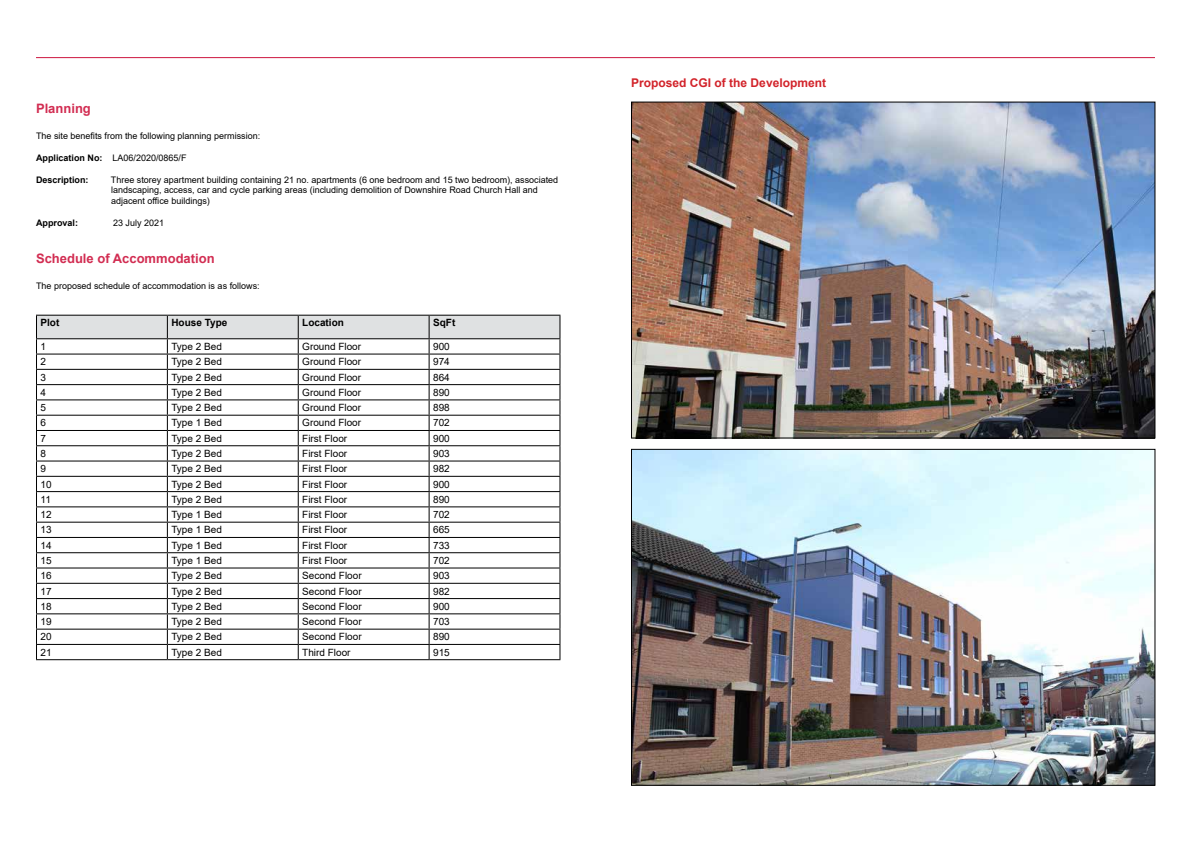
<style>
.page{position:relative;width:1191px;height:842px;background:#fff}
.page>*{position:absolute;margin:0;border:0;box-sizing:border-box;transform-origin:0 0}
.t1{font:700 13px "Arial";color:#d22d52}
.t2{font:700 12px "Arial";color:#d2232a}
.t3{font:10px "Arial";color:#000}
.t4{font:700 10px "Arial";color:#000}
.t5{font:9px/10.8px "Arial";color:#000}
.t6{font:700 9px "Arial";color:#000}
.s1{font-weight:700}
</style>
<div class="page">
<hr style="left:36px;top:57px;width:1119px;height:1px;background:#cd163f">
<img style="left:633px;top:104px;width:520px;height:332px">
<img style="left:633px;top:451px;width:520px;height:332px">
<svg style="left:36px;top:315px;width:524px;height:344px"></svg>
<hr style="left:36px;top:659px;width:131px;height:1px;background:#000">
<hr style="left:167px;top:659px;width:131px;height:1px;background:#000">
<hr style="left:298px;top:659px;width:131px;height:1px;background:#000">
<hr style="left:429px;top:659px;width:131px;height:1px;background:#000">
<h1 class="t1" style="left:36px;top:99px;width:56px">Planning</h1>
<p class="t5" style="left:36px;top:131px;width:226px">The site benefits from the following planning permission:</p>
<p class="t5" style="left:36px;top:152px;width:152px"><span class="s1">Application No:</span> LA06/2020/0865/F</p>
<p class="t6" style="left:36px;top:173px;width:54px">Description:</p>
<p class="t5" style="left:111px;top:174px;width:449px">Three storey apartment building containing 21 no. apartments (6 one bedroom and 15 two bedroom), associated landscaping, access, car and cycle parking areas (including demolition of Downshire Road Church Hall and adjacent office buildings)</p>
<p class="t6" style="left:36px;top:216px;width:44px">Approval:</p>
<p class="t5" style="left:113px;top:217px;width:53px">23 July 2021</p>
<h1 class="t1" style="left:36px;top:249px;width:180px">Schedule of Accommodation</h1>
<p class="t5" style="left:36px;top:281px;width:225px">The proposed schedule of accommodation is as follows:</p>
<p class="t4" style="left:40px;top:316px;width:20px">Plot</p>
<p class="t4" style="left:171px;top:316px;width:57px">House Type</p>
<p class="t4" style="left:302px;top:316px;width:43px">Location</p>
<p class="t4" style="left:433px;top:316px;width:24px">SqFt</p>
<p class="t3" style="left:40px;top:340px;width:7px">1</p>
<p class="t3" style="left:171px;top:340px;width:52px">Type 2 Bed</p>
<p class="t3" style="left:302px;top:340px;width:60px">Ground Floor</p>
<p class="t3" style="left:433px;top:340px;width:18px">900</p>
<p class="t3" style="left:40px;top:355px;width:7px">2</p>
<p class="t3" style="left:171px;top:355px;width:52px">Type 2 Bed</p>
<p class="t3" style="left:302px;top:355px;width:60px">Ground Floor</p>
<p class="t3" style="left:433px;top:355px;width:18px">974</p>
<p class="t3" style="left:40px;top:370px;width:7px">3</p>
<p class="t3" style="left:171px;top:370px;width:52px">Type 2 Bed</p>
<p class="t3" style="left:302px;top:370px;width:60px">Ground Floor</p>
<p class="t3" style="left:433px;top:370px;width:18px">864</p>
<p class="t3" style="left:40px;top:385px;width:7px">4</p>
<p class="t3" style="left:171px;top:385px;width:52px">Type 2 Bed</p>
<p class="t3" style="left:302px;top:385px;width:60px">Ground Floor</p>
<p class="t3" style="left:433px;top:385px;width:18px">890</p>
<p class="t3" style="left:40px;top:401px;width:7px">5</p>
<p class="t3" style="left:171px;top:401px;width:52px">Type 2 Bed</p>
<p class="t3" style="left:302px;top:401px;width:60px">Ground Floor</p>
<p class="t3" style="left:433px;top:401px;width:18px">898</p>
<p class="t3" style="left:40px;top:416px;width:7px">6</p>
<p class="t3" style="left:171px;top:416px;width:52px">Type 1 Bed</p>
<p class="t3" style="left:302px;top:416px;width:60px">Ground Floor</p>
<p class="t3" style="left:433px;top:416px;width:18px">702</p>
<p class="t3" style="left:40px;top:431px;width:7px">7</p>
<p class="t3" style="left:171px;top:431px;width:52px">Type 2 Bed</p>
<p class="t3" style="left:302px;top:431px;width:47px">First Floor</p>
<p class="t3" style="left:433px;top:431px;width:18px">900</p>
<p class="t3" style="left:40px;top:447px;width:7px">8</p>
<p class="t3" style="left:171px;top:447px;width:52px">Type 2 Bed</p>
<p class="t3" style="left:302px;top:447px;width:47px">First Floor</p>
<p class="t3" style="left:433px;top:447px;width:18px">903</p>
<p class="t3" style="left:40px;top:462px;width:7px">9</p>
<p class="t3" style="left:171px;top:462px;width:52px">Type 2 Bed</p>
<p class="t3" style="left:302px;top:462px;width:47px">First Floor</p>
<p class="t3" style="left:433px;top:462px;width:18px">982</p>
<p class="t3" style="left:40px;top:477px;width:13px">10</p>
<p class="t3" style="left:171px;top:477px;width:52px">Type 2 Bed</p>
<p class="t3" style="left:302px;top:477px;width:47px">First Floor</p>
<p class="t3" style="left:433px;top:477px;width:18px">900</p>
<p class="t3" style="left:40px;top:492px;width:12px">11</p>
<p class="t3" style="left:171px;top:492px;width:52px">Type 2 Bed</p>
<p class="t3" style="left:302px;top:492px;width:47px">First Floor</p>
<p class="t3" style="left:433px;top:492px;width:18px">890</p>
<p class="t3" style="left:40px;top:508px;width:13px">12</p>
<p class="t3" style="left:171px;top:508px;width:52px">Type 1 Bed</p>
<p class="t3" style="left:302px;top:508px;width:47px">First Floor</p>
<p class="t3" style="left:433px;top:508px;width:18px">702</p>
<p class="t3" style="left:40px;top:523px;width:13px">13</p>
<p class="t3" style="left:171px;top:523px;width:52px">Type 1 Bed</p>
<p class="t3" style="left:302px;top:523px;width:47px">First Floor</p>
<p class="t3" style="left:433px;top:523px;width:18px">665</p>
<p class="t3" style="left:40px;top:538px;width:13px">14</p>
<p class="t3" style="left:171px;top:538px;width:52px">Type 1 Bed</p>
<p class="t3" style="left:302px;top:538px;width:47px">First Floor</p>
<p class="t3" style="left:433px;top:538px;width:18px">733</p>
<p class="t3" style="left:40px;top:554px;width:13px">15</p>
<p class="t3" style="left:171px;top:554px;width:52px">Type 1 Bed</p>
<p class="t3" style="left:302px;top:554px;width:47px">First Floor</p>
<p class="t3" style="left:433px;top:554px;width:18px">702</p>
<p class="t3" style="left:40px;top:569px;width:13px">16</p>
<p class="t3" style="left:171px;top:569px;width:52px">Type 2 Bed</p>
<p class="t3" style="left:302px;top:569px;width:61px">Second Floor</p>
<p class="t3" style="left:433px;top:569px;width:18px">903</p>
<p class="t3" style="left:40px;top:584px;width:13px">17</p>
<p class="t3" style="left:171px;top:584px;width:52px">Type 2 Bed</p>
<p class="t3" style="left:302px;top:584px;width:61px">Second Floor</p>
<p class="t3" style="left:433px;top:584px;width:18px">982</p>
<p class="t3" style="left:40px;top:599px;width:13px">18</p>
<p class="t3" style="left:171px;top:599px;width:52px">Type 2 Bed</p>
<p class="t3" style="left:302px;top:599px;width:61px">Second Floor</p>
<p class="t3" style="left:433px;top:599px;width:18px">900</p>
<p class="t3" style="left:40px;top:615px;width:13px">19</p>
<p class="t3" style="left:171px;top:615px;width:52px">Type 2 Bed</p>
<p class="t3" style="left:302px;top:615px;width:61px">Second Floor</p>
<p class="t3" style="left:433px;top:615px;width:18px">703</p>
<p class="t3" style="left:40px;top:630px;width:13px">20</p>
<p class="t3" style="left:171px;top:630px;width:52px">Type 2 Bed</p>
<p class="t3" style="left:302px;top:630px;width:61px">Second Floor</p>
<p class="t3" style="left:433px;top:630px;width:18px">890</p>
<p class="t3" style="left:40px;top:645px;width:13px">21</p>
<p class="t3" style="left:171px;top:645px;width:52px">Type 2 Bed</p>
<p class="t3" style="left:302px;top:645px;width:50px">Third Floor</p>
<p class="t3" style="left:433px;top:645px;width:18px">915</p>
<p class="t2" style="left:631px;top:74px;width:196px">Proposed CGI of the Development</p>
</div>
